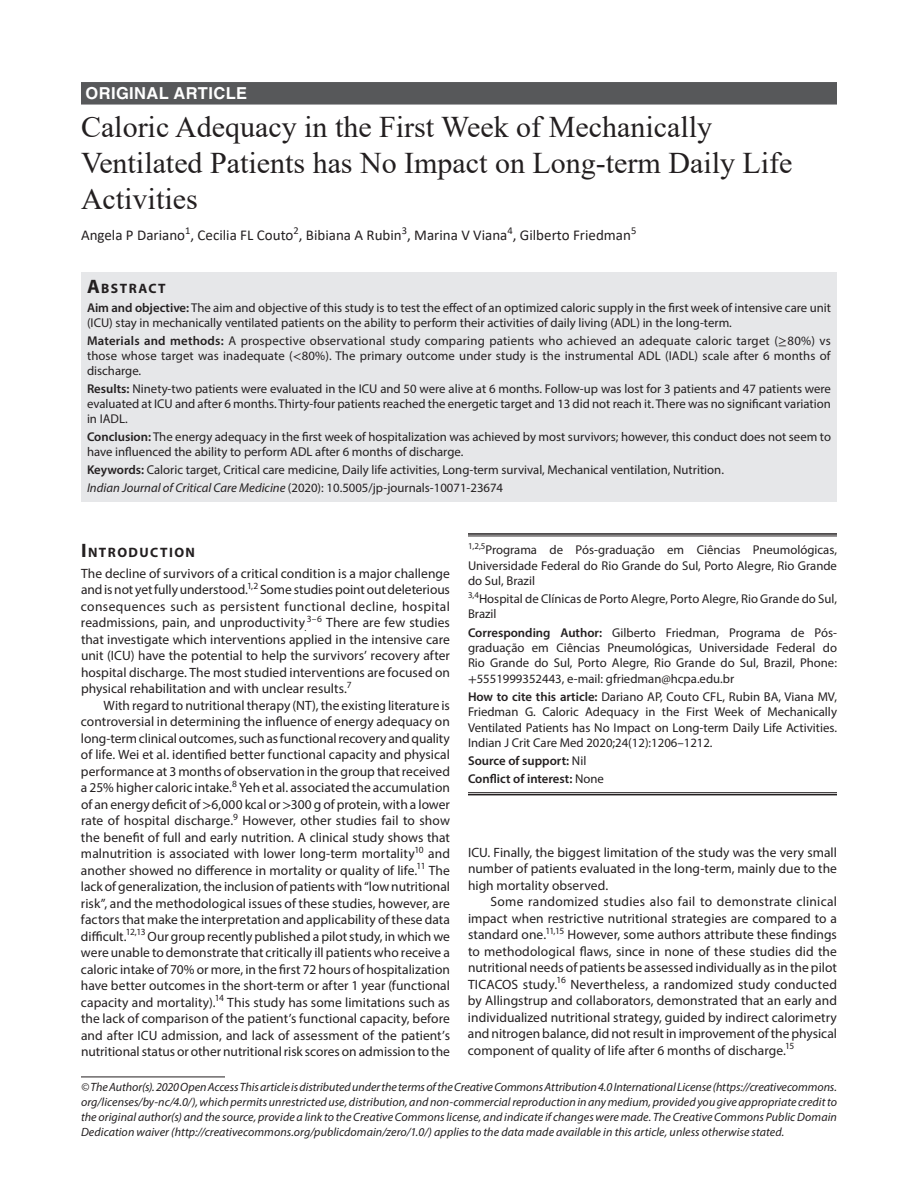
<style>
.page{position:relative;width:918px;height:1188px;background:#fff}
.page>*{position:absolute;margin:0;border:0;box-sizing:border-box;transform-origin:0 0}
.t1{font:30px/36px "Times New Roman";color:#231f20}
.t2{font:700 16.5px "Helvetica LT Std";letter-spacing:.025em;color:#fff}
.t3{font:15px "Calibri";color:#231f20}
.t4{font:700 13.65px "Myriad Pro";letter-spacing:.105em;color:#231f20}
.t5{font:13.5px/16.5px "Myriad Pro";color:#231f20;text-align:justify}
.t6{font:12.75px/15.3px "Myriad Pro";color:#231f20;text-align:justify}
.t7{font:600 12.75px/18.3px "Myriad Pro";color:#231f20}
.t8{font:italic 12px/15px "Myriad Pro";letter-spacing:.005em;color:#231f20;text-align:justify}
.s1{font-size:19.5px}
.s2{font-weight:600}
.s3{font-family:"STIX"}
.s4{font-style:italic}
.s5{font-weight:400}
</style>
<div class="page">
<div style="left:81px;top:82px;width:756px;height:23px;background:#57585a"></div>
<div style="left:81px;top:272px;width:756px;height:26px;background:#e6e7e9"></div>
<div style="left:81px;top:297px;width:756px;height:39px;background:#e6e7e9"></div>
<div style="left:81px;top:330px;width:756px;height:54px;background:#e6e7e9"></div>
<div style="left:81px;top:378px;width:756px;height:54px;background:#e6e7e9"></div>
<div style="left:81px;top:426px;width:756px;height:39px;background:#e6e7e9"></div>
<div style="left:81px;top:459px;width:756px;height:24px;background:#e6e7e9"></div>
<div style="left:81px;top:477px;width:756px;height:24px;background:#e6e7e9"></div>
<hr style="left:468px;top:533px;width:369px;height:2px;background:#231f20">
<hr style="left:468px;top:536px;width:369px;height:1px;background:#231f20">
<hr style="left:468px;top:792px;width:369px;height:1px;background:#231f20">
<hr style="left:468px;top:794px;width:369px;height:1px;background:#231f20">
<hr style="left:81px;top:1077px;width:144px;height:1px;background:#231f20">
<p class="t2" style="left:86px;top:83px;width:163px">ORIGINAL ARTICLE</p>
<h1 class="t1" style="left:81px;top:108px;width:713px">Caloric Adequacy in the First Week of Mechanically<br>Ventilated Patients has No Impact on Long-term Daily Life<br>Activities</h1>
<p class="t3" style="left:81px;top:225px;width:557px">Angela P Dariano<sup>1</sup>, Cecilia FL Couto<sup>2</sup>, Bibiana A Rubin<sup>3</sup>, Marina V Viana<sup>4</sup>, Gilberto Friedman<sup>5</sup></p>
<p class="t4" style="left:87px;top:279px;width:80px"><span class="s1">A</span>BSTRACT</p>
<p class="t6" style="left:87px;top:300px;width:745px"><span class="s2">Aim and objective:</span> The aim and objective of this study is to test the effect of an optimized caloric supply in the first week of intensive care unit (ICU) stay in mechanically ventilated patients on the ability to perform their activities of daily living (ADL) in the long-term.</p>
<p class="t6" style="left:87px;top:333px;width:745px"><span class="s2">Materials and methods:</span> A prospective observational study comparing patients who achieved an adequate caloric target (<span class="s3">≥</span>80%) vs those whose target was inadequate (<span class="s3">&lt;</span>80%). The primary outcome under study is the instrumental ADL (IADL) scale after 6 months of discharge.</p>
<p class="t6" style="left:87px;top:381px;width:746px"><span class="s2">Results:</span> Ninety-two patients were evaluated in the ICU and 50 were alive at 6 months. Follow-up was lost for 3 patients and 47 patients were evaluated at ICU and after 6 months. Thirty-four patients reached the energetic target and 13 did not reach it. There was no significant variation in IADL.</p>
<p class="t6" style="left:87px;top:429px;width:746px"><span class="s2">Conclusion:</span> The energy adequacy in the first week of hospitalization was achieved by most survivors; however, this conduct does not seem to have influenced the ability to perform ADL after 6 months of discharge.</p>
<p class="t6" style="left:87px;top:461px;width:639px;line-height:18px"><span class="s2">Keywords:</span> Caloric target, Critical care medicine, Daily life activities, Long-term survival, Mechanical ventilation, Nutrition.<br><span class="s4">Indian Journal of Critical Care Medicine</span> (2020): 10.5005/jp-journals-10071-23674</p>
<p class="t4" style="left:81px;top:543px;width:116px"><span class="s1">I</span>NTRODUCTION</p>
<p class="t5" style="left:81px;top:565px;width:371px">The decline of survivors of a critical condition is a major challenge and is not yet fully understood.<sup>1,2</sup> Some studies point out deleterious consequences such as persistent functional decline, hospital readmissions, pain, and unproductivity<sub>.</sub><sup>3–6</sup> There are few studies that investigate which interventions applied in the intensive care unit (ICU) have the potential to help the survivors’ recovery after hospital discharge. The most studied interventions are focused on physical rehabilitation and with unclear results.<sup>7</sup></p>
<p class="t5" style="left:81px;top:697px;width:371px;text-indent:23px">With regard to nutritional therapy (NT), the existing literature is controversial in determining the influence of energy adequacy on long-term clinical outcomes, such as functional recovery and quality of life. Wei et al. identified better functional capacity and physical performance at 3 months of observation in the group that received a 25% higher caloric intake.<sup>8</sup> Yeh et al. associated the accumulation of an energy deficit of <span class="s3">&gt;</span>6,000 kcal or <span class="s3">&gt;</span>300 g of protein, with a lower rate of hospital discharge.<sup>9</sup> However, other studies fail to show the benefit of full and early nutrition. A clinical study shows that malnutrition is associated with lower long-term mortality<sup>10</sup> and another showed no difference in mortality or quality of life.<sup>11</sup> The lack of generalization, the inclusion of patients with “low nutritional risk”, and the methodological issues of these studies, however, are factors that make the interpretation and applicability of these data difficult.<sup>12,13</sup> Our group recently published a pilot study, in which we were unable to demonstrate that critically ill patients who receive a caloric intake of 70% or more, in the first 72 hours of hospitalization have better outcomes in the short-term or after 1 year (functional capacity and mortality).<sup>14</sup> This study has some limitations such as the lack of comparison of the patient’s functional capacity, before and after ICU admission, and lack of assessment of the patient’s nutritional status or other nutritional risk scores on admission to the</p>
<p class="t6" style="left:468px;top:542px;width:371px"><sup>1,2,5</sup>Programa de Pós-graduação em Ciências Pneumológicas, Universidade Federal do Rio Grande do Sul, Porto Alegre, Rio Grande do Sul, Brazil</p>
<p class="t6" style="left:468px;top:591px;width:371px"><sup>3,4</sup>Hospital de Clínicas de Porto Alegre, Porto Alegre, Rio Grande do Sul,<br>Brazil</p>
<p class="t6" style="left:468px;top:625px;width:371px"><span class="s2">Corresponding Author:</span> Gilberto Friedman, Programa de Pós&shy;graduação em Ciências Pneumológicas, Universidade Federal do Rio Grande do Sul, Porto Alegre, Rio Grande do Sul, Brazil, Phone: <span class="s3">+</span>5551999352443, e-mail: gfriedman@hcpa.edu.br</p>
<p class="t6" style="left:468px;top:689px;width:371px"><span class="s2">How to cite this article:</span> Dariano AP, Couto CFL, Rubin BA, Viana MV, Friedman G. Caloric Adequacy in the First Week of Mechanically Ventilated Patients has No Impact on Long-term Daily Life Activities.<br>Indian J Crit Care Med 2020;24(12):1206–1212.</p>
<p class="t7" style="left:468px;top:751px;width:137px">Source of support: <span class="s5">Nil<br></span>Conflict of interest: <span class="s5">None</span></p>
<p class="t5" style="left:468px;top:844px;width:371px">ICU. Finally, the biggest limitation of the study was the very small number of patients evaluated in the long-term, mainly due to the high mortality observed.</p>
<p class="t5" style="left:468px;top:893px;width:371px;text-indent:23px">Some randomized studies also fail to demonstrate clinical impact when restrictive nutritional strategies are compared to a standard one.<sup>11,15</sup> However, some authors attribute these findings to methodological flaws, since in none of these studies did the nutritional needs of patients be assessed individually as in the pilot TICACOS study.<sup>16</sup> Nevertheless, a randomized study conducted by Allingstrup and collaborators, demonstrated that an early and individualized nutritional strategy, guided by indirect calorimetry and nitrogen balance, did not result in improvement of the physical component of quality of life after 6 months of discharge.<sup>15</sup></p>
<p class="t8" style="left:81px;top:1079px;width:758px">© The Author(s). 2020 Open Access This article is distributed under the terms of the Creative Commons Attribution 4.0 International License (https://creativecommons. org/licenses/by-nc/4.0/), which permits unrestricted use, distribution, and non-commercial reproduction in any medium, provided you give appropriate credit to the original author(s) and the source, provide a link to the Creative Commons license, and indicate if changes were made. The Creative Commons Public Domain Dedication waiver (http://creativecommons.org/publicdomain/zero/1.0/) applies to the data made available in this article, unless otherwise stated.</p>
</div>
